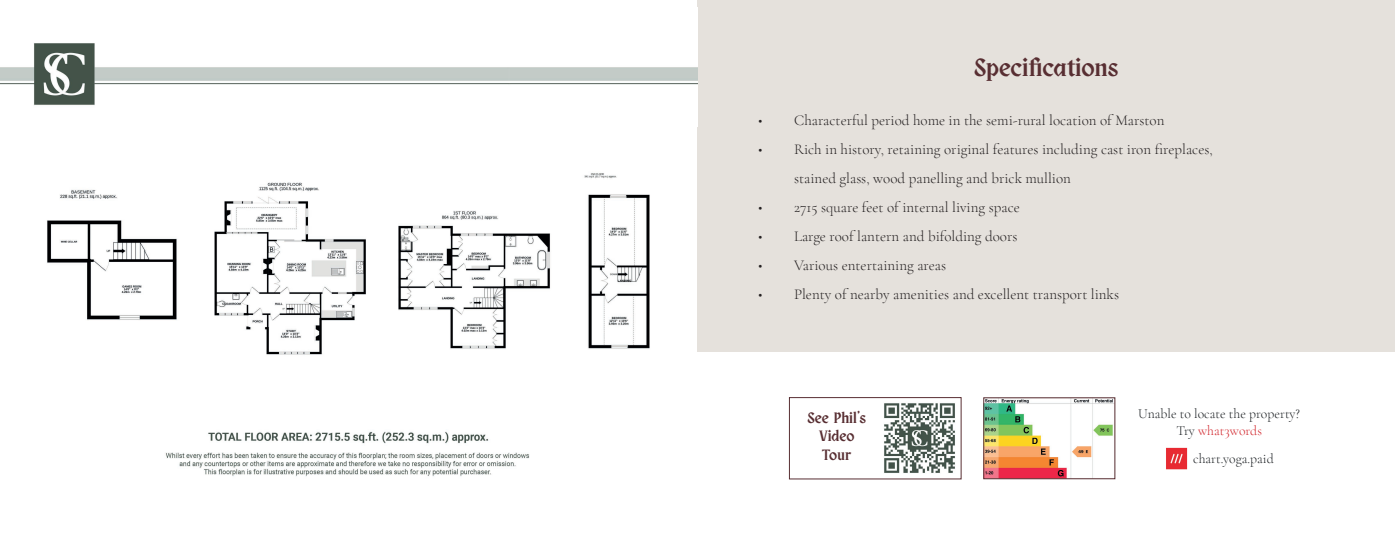
<style>
.page{position:relative;width:1395px;height:536px;background:#fff}
.page>*{position:absolute;margin:0;border:0;box-sizing:border-box;transform-origin:0 0}
.t1{font:25px "KC Obra Letra";color:#582e32}
.t2{font:15.2px/18.2px "KC Obra Letra";letter-spacing:-.005em;color:#582e32;text-align:center}
.t3{font:300 15px "Cormorant Garamond";color:#231f20}
.t4{font:300 13.7px "Cormorant Garamond";color:#1b1f22}
.t5{font:300 13.7px "Cormorant Garamond";color:#d1232a}
.s1{color:#1b1f22}
</style>
<div class="page">
<div style="left:697px;top:0;width:698px;height:351px;background:#e5e1dc"></div>
<img style="left:0;top:43px;width:697px;height:63px">
<img style="left:47px;top:173px;width:603px;height:182px">
<img style="left:165px;top:431px;width:365px;height:46px">
<div style="left:789px;top:397px;width:172px;height:82px;border:1px solid #582e32"></div>
<img style="left:985px;top:399px;width:128px;height:78px">
<div style="left:983px;top:397px;width:132px;height:82px;border:1px solid #582e32"></div>
<img style="left:1166px;top:447px;width:22px;height:23px">
<img style="left:884px;top:403px;width:71px;height:70px">
<p class="t1" style="left:974px;top:53px;width:146px">Specifications</p>
<p class="t3" style="left:758px;top:111px;width:408px">• Characterful period home in the semi-rural location of Marston</p>
<p class="t3" style="left:758px;top:140px;width:456px">• Rich in history, retaining original features including cast iron fireplaces,</p>
<p class="t3" style="left:794px;top:169px;width:278px">stained glass, wood panelling and brick mullion</p>
<p class="t3" style="left:758px;top:198px;width:263px">• 2715 square feet of internal living space</p>
<p class="t3" style="left:758px;top:227px;width:261px">• Large roof lantern and bifolding doors</p>
<p class="t3" style="left:758px;top:256px;width:190px">• Various entertaining areas</p>
<p class="t3" style="left:758px;top:285px;width:362px">• Plenty of nearby amenities and excellent transport links</p>
<p class="t4" style="left:1138px;top:405px;width:163px">Unable to locate the property?</p>
<p class="t5" style="left:1176px;top:422px;width:87px"><span class="s1">Try</span> what3words</p>
<p class="t2" style="left:807px;top:409px;width:60px">See Phil’s<br>Video</p>
<p class="t2" style="left:822px;top:445px;width:31px">Tour</p>
<p class="t4" style="left:1193px;top:450px;width:82px">chart.yoga.paid</p>
</div>
